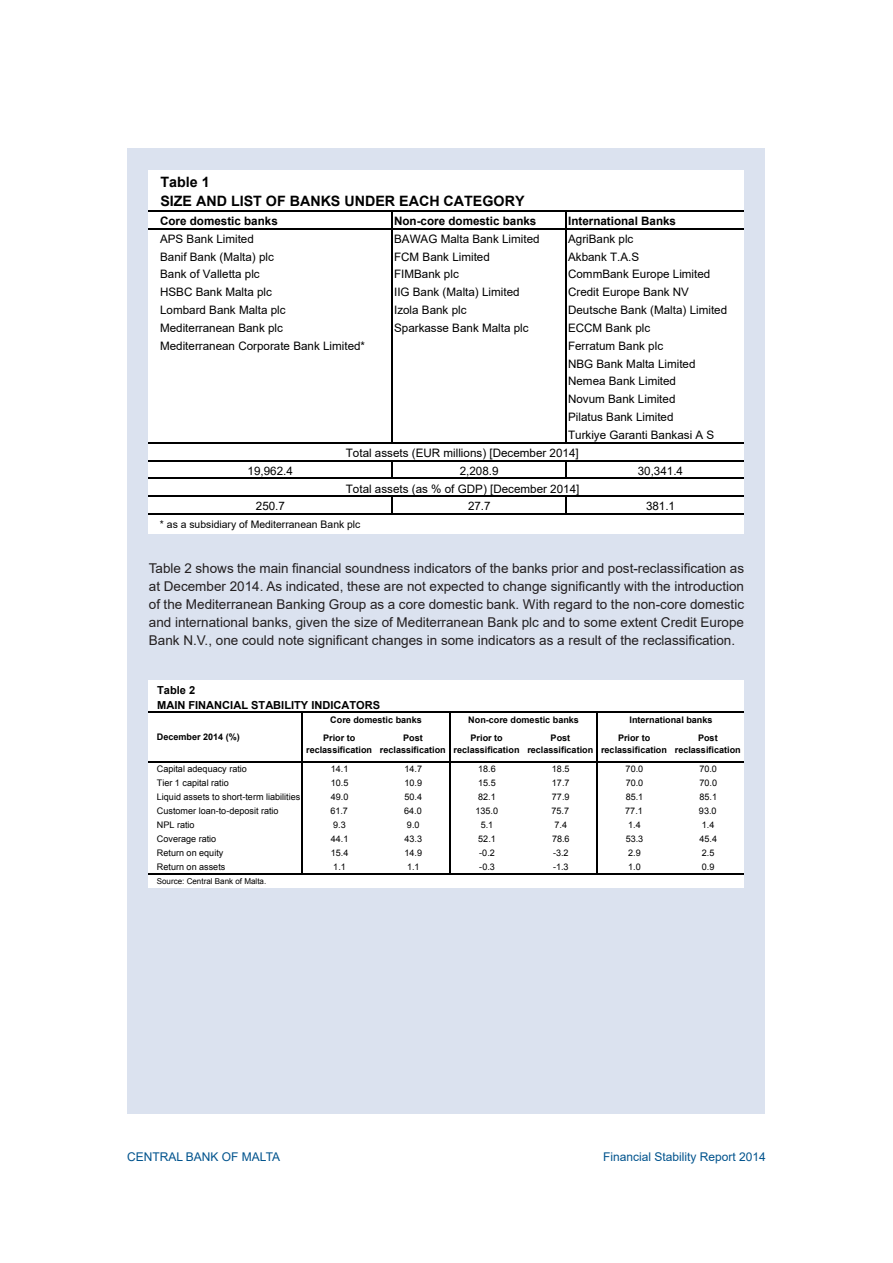
<style>
.page{position:relative;width:893px;height:1263px;background:#fff}
.page>*{position:absolute;margin:0;border:0;box-sizing:border-box;transform-origin:0 0}
.t1{font:700 14.25px/18.8px "Arial";color:#000}
.AR_Normal_Text{font:13.5px/18px "Arial";color:#231f20;text-align:justify}
.t2{font:12px "Arial";color:#00538d}
.t3{font:11.7px/17.9px "Arial";color:#000}
.t4{font:700 11.7px "Arial";color:#000}
.t5{font:700 11.1px "Arial";color:#000}
.t6{font:10.35px "Arial";color:#000}
.t7{font:9px "Arial";color:#000}
.t8{font:700 9px/11.9px "Arial";color:#000;text-align:center}
.t9{font:8.1px "Arial";color:#000}
</style>
<div class="page">
<div style="left:128px;top:149px;width:637px;height:965px;background:#dbe2ef"></div>
<div style="left:149px;top:170px;width:595px;height:364px;background:#fff"></div>
<hr style="left:391px;top:211px;width:1px;height:232px;background:#000">
<hr style="left:565px;top:211px;width:1px;height:232px;background:#000">
<svg style="left:391px;top:461px;width:1px;height:17px"></svg>
<svg style="left:565px;top:461px;width:1px;height:17px"></svg>
<svg style="left:391px;top:497px;width:1px;height:16px"></svg>
<svg style="left:565px;top:497px;width:1px;height:16px"></svg>
<hr style="left:149px;top:210px;width:595px;height:1px;background:#000">
<hr style="left:149px;top:228px;width:595px;height:1px;background:#000">
<hr style="left:149px;top:442px;width:595px;height:1px;background:#000">
<hr style="left:149px;top:460px;width:595px;height:1px;background:#000">
<hr style="left:149px;top:478px;width:595px;height:1px;background:#000">
<hr style="left:149px;top:496px;width:595px;height:1px;background:#000">
<hr style="left:149px;top:513px;width:595px;height:2px;background:#000">
<div style="left:149px;top:680px;width:595px;height:208px;background:#fff"></div>
<hr style="left:302px;top:713px;width:1px;height:161px;background:#000">
<hr style="left:449px;top:713px;width:1px;height:161px;background:#000">
<hr style="left:597px;top:713px;width:1px;height:161px;background:#000">
<hr style="left:149px;top:712px;width:595px;height:1px;background:#000">
<hr style="left:149px;top:761px;width:595px;height:1px;background:#000">
<hr style="left:149px;top:873px;width:595px;height:1px;background:#000">
<p class="t1" style="left:160px;top:173px;width:366px">Table 1<br>SIZE AND LIST OF BANKS UNDER EACH CATEGORY</p>
<p class="t4" style="left:160px;top:212px;width:119px">Core domestic banks</p>
<p class="t4" style="left:394px;top:212px;width:144px">Non-core domestic banks</p>
<p class="t4" style="left:568px;top:212px;width:110px">International Banks</p>
<p class="t3" style="left:160px;top:230px;width:95px">APS Bank Limited</p>
<p class="t3" style="left:394px;top:230px;width:147px">BAWAG Malta Bank Limited</p>
<p class="t3" style="left:568px;top:230px;width:67px">AgriBank plc</p>
<p class="t3" style="left:160px;top:247px;width:115px">Banif Bank (Malta) plc</p>
<p class="t3" style="left:394px;top:247px;width:97px">FCM Bank Limited</p>
<p class="t3" style="left:568px;top:247px;width:73px">Akbank T.A.S</p>
<p class="t3" style="left:160px;top:265px;width:101px">Bank of Valletta plc</p>
<p class="t3" style="left:394px;top:265px;width:66px">FIMBank plc</p>
<p class="t3" style="left:568px;top:265px;width:144px">CommBank Europe Limited</p>
<p class="t3" style="left:160px;top:283px;width:113px">HSBC Bank Malta plc</p>
<p class="t3" style="left:394px;top:283px;width:127px">IIG Bank (Malta) Limited</p>
<p class="t3" style="left:568px;top:283px;width:122px">Credit Europe Bank NV</p>
<p class="t3" style="left:160px;top:301px;width:127px">Lombard Bank Malta plc</p>
<p class="t3" style="left:394px;top:301px;width:74px">Izola Bank plc</p>
<p class="t3" style="left:568px;top:301px;width:161px">Deutsche Bank (Malta) Limited</p>
<p class="t3" style="left:160px;top:319px;width:124px">Mediterranean Bank plc</p>
<p class="t3" style="left:394px;top:319px;width:136px">Sparkasse Bank Malta plc</p>
<p class="t3" style="left:568px;top:319px;width:84px">ECCM Bank plc</p>
<p class="t3" style="left:160px;top:337px;width:207px">Mediterranean Corporate Bank Limited*</p>
<p class="t3" style="left:568px;top:337px;width:148px">Ferratum Bank plc<br>NBG Bank Malta Limited<br>Nemea Bank Limited<br>Novum Bank Limited<br>Pilatus Bank Limited<br>Turkiye Garanti Bankasi A S</p>
<p class="t3" style="left:248px;top:461px;width:47px">19,962.4</p>
<p class="t3" style="left:460px;top:461px;width:40px">2,208.9</p>
<p class="t3" style="left:638px;top:461px;width:47px">30,341.4</p>
<p class="t3" style="left:256px;top:497px;width:31px">250.7</p>
<p class="t3" style="left:468px;top:497px;width:24px">27.7</p>
<p class="t3" style="left:646px;top:497px;width:31px">381.1</p>
<p class="t6" style="left:160px;top:517px;width:202px">* as a subsidiary of Mediterranean Bank plc</p>
<p class="t3" style="left:346px;top:444px;width:234px">Total assets (EUR millions) [December 2014]</p>
<p class="t3" style="left:346px;top:479px;width:235px">Total assets (as % of GDP) [December 2014]</p>
<p class="AR_Normal_Text" style="left:149px;top:559px;width:597px">Table 2 shows the main financial soundness indicators of the banks prior and post-reclassification as at December 2014. As indicated, these are not expected to change significantly with the introduction of the Mediterranean Banking Group as a core domestic bank. With regard to the non-core domestic and international banks, given the size of Mediterranean Bank plc and to some extent Credit Europe Bank N.V., one could note significant changes in some indicators as a result of the reclassification.</p>
<p class="t5" style="left:157px;top:683px;width:40px">Table 2</p>
<p class="t5" style="left:157px;top:697px;width:225px">MAIN FINANCIAL STABILITY INDICATORS</p>
<p class="t8" style="left:157px;top:731px;width:85px">December 2014 (%)</p>
<p class="t8" style="left:330px;top:714px;width:93px">Core domestic banks</p>
<p class="t8" style="left:468px;top:714px;width:112px">Non-core domestic banks</p>
<p class="t8" style="left:629px;top:714px;width:85px">International banks</p>
<p class="t8" style="left:306px;top:733px;width:67px">Prior to reclassification</p>
<p class="t8" style="left:380px;top:733px;width:67px">Post reclassification</p>
<p class="t8" style="left:454px;top:733px;width:67px">Prior to reclassification</p>
<p class="t8" style="left:527px;top:733px;width:67px">Post reclassification</p>
<p class="t8" style="left:601px;top:733px;width:67px">Prior to reclassification</p>
<p class="t8" style="left:675px;top:733px;width:67px">Post reclassification</p>
<p class="t7" style="left:157px;top:762px;width:92px">Capital adequacy ratio</p>
<p class="t7" style="left:331px;top:762px;width:19px">14.1</p>
<p class="t7" style="left:404px;top:762px;width:19px">14.7</p>
<p class="t7" style="left:478px;top:762px;width:19px">18.6</p>
<p class="t7" style="left:552px;top:762px;width:19px">18.5</p>
<p class="t7" style="left:626px;top:762px;width:19px">70.0</p>
<p class="t7" style="left:699px;top:762px;width:19px">70.0</p>
<p class="t7" style="left:157px;top:776px;width:73px">Tier 1 capital ratio</p>
<p class="t7" style="left:331px;top:776px;width:19px">10.5</p>
<p class="t7" style="left:404px;top:776px;width:19px">10.9</p>
<p class="t7" style="left:478px;top:776px;width:19px">15.5</p>
<p class="t7" style="left:552px;top:776px;width:19px">17.7</p>
<p class="t7" style="left:626px;top:776px;width:19px">70.0</p>
<p class="t7" style="left:699px;top:776px;width:19px">70.0</p>
<p class="t7" style="left:157px;top:790px;width:145px">Liquid assets to short-term liabilities</p>
<p class="t7" style="left:331px;top:790px;width:19px">49.0</p>
<p class="t7" style="left:404px;top:790px;width:19px">50.4</p>
<p class="t7" style="left:478px;top:790px;width:19px">82.1</p>
<p class="t7" style="left:552px;top:790px;width:19px">77.9</p>
<p class="t7" style="left:626px;top:790px;width:19px">85.1</p>
<p class="t7" style="left:699px;top:790px;width:19px">85.1</p>
<p class="t7" style="left:157px;top:805px;width:123px">Customer loan-to-deposit ratio</p>
<p class="t7" style="left:330px;top:805px;width:19px">61.7</p>
<p class="t7" style="left:404px;top:805px;width:19px">64.0</p>
<p class="t7" style="left:475px;top:805px;width:24px">135.0</p>
<p class="t7" style="left:551px;top:805px;width:19px">75.7</p>
<p class="t7" style="left:625px;top:805px;width:19px">77.1</p>
<p class="t7" style="left:699px;top:805px;width:19px">93.0</p>
<p class="t7" style="left:157px;top:819px;width:39px">NPL ratio</p>
<p class="t7" style="left:333px;top:819px;width:14px">9.3</p>
<p class="t7" style="left:407px;top:819px;width:14px">9.0</p>
<p class="t7" style="left:481px;top:819px;width:14px">5.1</p>
<p class="t7" style="left:554px;top:819px;width:14px">7.4</p>
<p class="t7" style="left:628px;top:819px;width:14px">1.4</p>
<p class="t7" style="left:702px;top:819px;width:14px">1.4</p>
<p class="t7" style="left:157px;top:833px;width:61px">Coverage ratio</p>
<p class="t7" style="left:331px;top:833px;width:19px">44.1</p>
<p class="t7" style="left:405px;top:833px;width:19px">43.3</p>
<p class="t7" style="left:478px;top:833px;width:19px">52.1</p>
<p class="t7" style="left:552px;top:833px;width:19px">78.6</p>
<p class="t7" style="left:626px;top:833px;width:19px">53.3</p>
<p class="t7" style="left:699px;top:833px;width:19px">45.4</p>
<p class="t7" style="left:157px;top:847px;width:68px">Return on equity</p>
<p class="t7" style="left:331px;top:847px;width:19px">15.4</p>
<p class="t7" style="left:405px;top:847px;width:19px">14.9</p>
<p class="t7" style="left:479px;top:847px;width:17px">-0.2</p>
<p class="t7" style="left:553px;top:847px;width:17px">-3.2</p>
<p class="t7" style="left:628px;top:847px;width:14px">2.9</p>
<p class="t7" style="left:702px;top:847px;width:14px">2.5</p>
<p class="t7" style="left:157px;top:861px;width:70px">Return on assets</p>
<p class="t7" style="left:333px;top:861px;width:14px">1.1</p>
<p class="t7" style="left:407px;top:861px;width:14px">1.1</p>
<p class="t7" style="left:479px;top:861px;width:17px">-0.3</p>
<p class="t7" style="left:553px;top:861px;width:17px">-1.3</p>
<p class="t7" style="left:628px;top:861px;width:14px">1.0</p>
<p class="t7" style="left:702px;top:861px;width:14px">0.9</p>
<p class="t9" style="left:157px;top:875px;width:111px">Source: Central Bank of Malta.</p>
<p class="t2" style="left:127px;top:1149px;width:155px">CENTRAL BANK OF MALTA</p>
<p class="t2" style="left:603px;top:1149px;width:164px">Financial Stability Report 2014</p>
</div>
